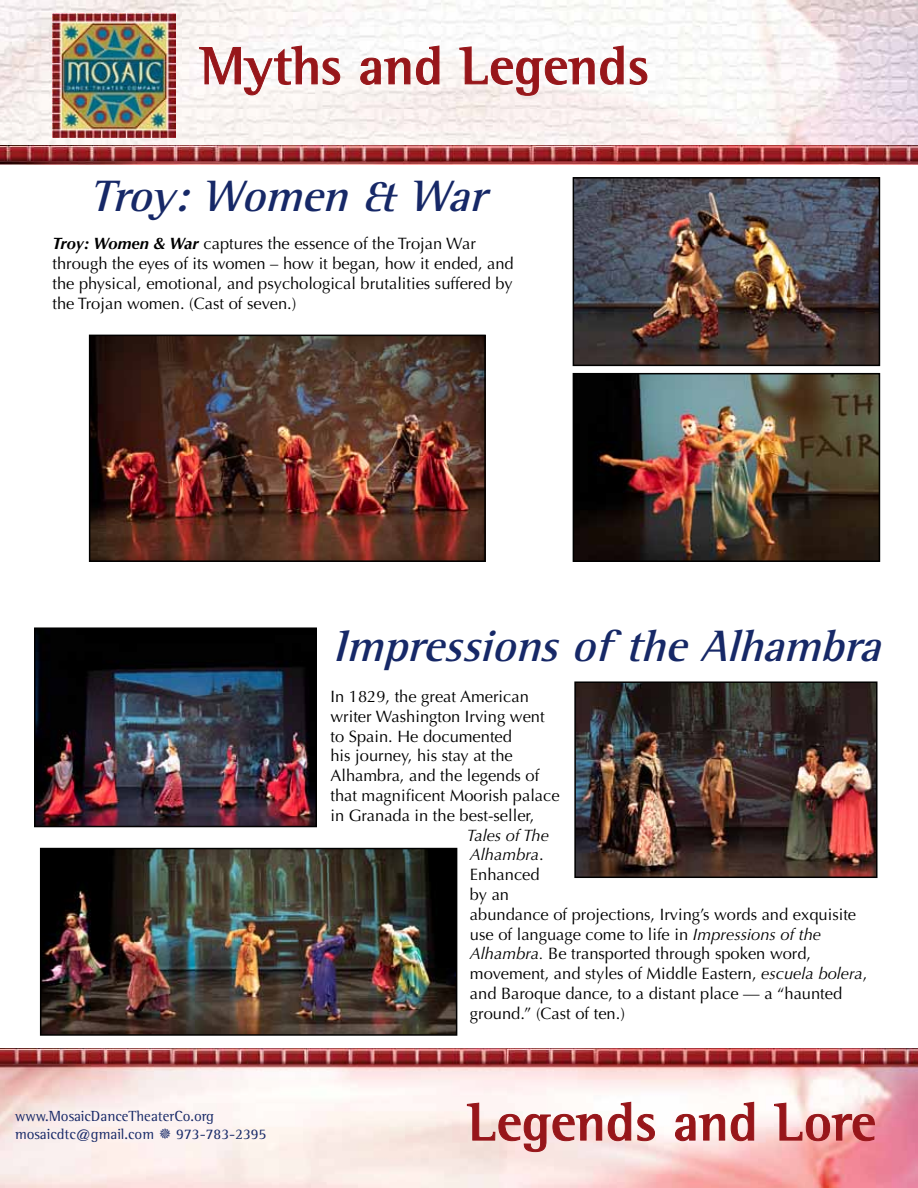
<style>
.page{position:relative;width:918px;height:1188px;background:#fff}
.page>*{position:absolute;margin:0;border:0;box-sizing:border-box;transform-origin:0 0}
.t1{font:700 54px "Rotis Semi Serif";color:#97161a}
.t2{font:italic 700 45px "Rotis Semi Serif";color:#162867}
.t3{font:16.5px/19.8px "Optima";color:#000}
.t4{font:italic 16.5px "Optima";color:#000}
.t5{font:15px/18px "Rotis Semi Serif";color:#162867}
.s1{font-weight:700;font-style:italic}
.s2{font-style:normal}
.s3{font-style:italic}
</style>
<div class="page">
<img style="left:0;top:0;width:918px;height:146px">
<img style="left:0;top:146px;width:918px;height:18px">
<img style="left:0;top:1049px;width:918px;height:139px">
<img style="left:52px;top:14px;width:123px;height:124px">
<svg style="left:199px;top:45px;width:142px;height:51px"></svg>
<svg style="left:360px;top:45px;width:80px;height:40px"></svg>
<svg style="left:459px;top:45px;width:189px;height:51px"></svg>
<img style="left:92px;top:338px;width:391px;height:221px">
<div style="left:89px;top:335px;width:397px;height:227px;border:2px solid #000"></div>
<img style="left:576px;top:180px;width:301px;height:183px">
<div style="left:573px;top:177px;width:307px;height:189px;border:2px solid #000"></div>
<img style="left:576px;top:376px;width:301px;height:183px">
<div style="left:573px;top:373px;width:307px;height:189px;border:2px solid #000"></div>
<svg style="left:467px;top:1101px;width:164px;height:51px"></svg>
<svg style="left:637px;top:1114px;width:18px;height:27px"></svg>
<svg style="left:675px;top:1101px;width:79px;height:40px"></svg>
<svg style="left:774px;top:1102px;width:101px;height:39px"></svg>
<img style="left:577px;top:684px;width:298px;height:191px">
<div style="left:574px;top:681px;width:304px;height:197px;border:2px solid #000"></div>
<img style="left:43px;top:851px;width:411px;height:182px">
<div style="left:40px;top:848px;width:417px;height:188px;border:2px solid #000"></div>
<img style="left:37px;top:630px;width:277px;height:194px">
<div style="left:34px;top:627px;width:283px;height:200px;border:2px solid #000"></div>
<svg style="left:160px;top:1128px;width:11px;height:11px"></svg>
<p class="t1" style="left:200px;top:33px;width:451px">Myths and Legends</p>
<p class="t2" style="left:89px;top:169px;width:412px">Troy :Women&amp; War</p>
<p class="t3" style="left:52px;top:234px;width:463px"><span class="s1">Troy: Women &amp; War</span> captures the essence of the Trojan War through the eyes of its women – how it began, how it ended, and the physical, emotional, and psychological brutalities suffered by the Trojan women. (Cast of seven.)</p>
<p class="t2" style="left:332px;top:619px;width:563px">Impressionsof theAlhambra</p>
<p class="t5" style="left:15px;top:1106px;width:200px">www.MosaicDanceTheaterCo.org mosaicdtc@gmail.com</p>
<p class="t5" style="left:176px;top:1124px;width:92px">973-783-2395</p>
<p class="t3" style="left:330px;top:687px;width:200px">In 1829, the great American</p>
<p class="t3" style="left:330px;top:707px;width:216px">writer Washington Irving went</p>
<p class="t3" style="left:330px;top:726px;width:183px">to Spain. He documented</p>
<p class="t3" style="left:330px;top:746px;width:184px">his journey, his stay at the</p>
<p class="t3" style="left:330px;top:766px;width:210px">Alhambra, and the legends of</p>
<p class="t3" style="left:330px;top:786px;width:231px">that magnificent Moorish palace</p>
<p class="t3" style="left:330px;top:806px;width:205px">in Granada in the best-seller,</p>
<p class="t4" style="left:467px;top:825px;width:83px">Tales of The</p>
<p class="t4" style="left:470px;top:845px;width:75px">Alhambra<span class="s2">.</span></p>
<p class="t3" style="left:470px;top:865px;width:71px">Enhanced</p>
<p class="t3" style="left:470px;top:885px;width:41px">by an</p>
<p class="t3" style="left:470px;top:905px;width:388px">abundance of projections, Irving’s words and exquisite</p>
<p class="t3" style="left:470px;top:924px;width:353px">use of language come to life in <span class="s3">Impressions of the</span></p>
<p class="t3" style="left:470px;top:944px;width:343px"><span class="s3">Alhambra.</span> Be transported through spoken word,</p>
<p class="t3" style="left:470px;top:964px;width:399px">movement, and styles of Middle Eastern, <span class="s3">escuela bolera</span>,</p>
<p class="t3" style="left:470px;top:984px;width:374px">and Baroque dance, to a distant place — a “haunted</p>
<p class="t3" style="left:470px;top:1004px;width:157px">ground.” (Cast of ten.)</p>
<p class="t1" style="left:468px;top:1090px;width:410px">Legends and Lore</p>
</div>
